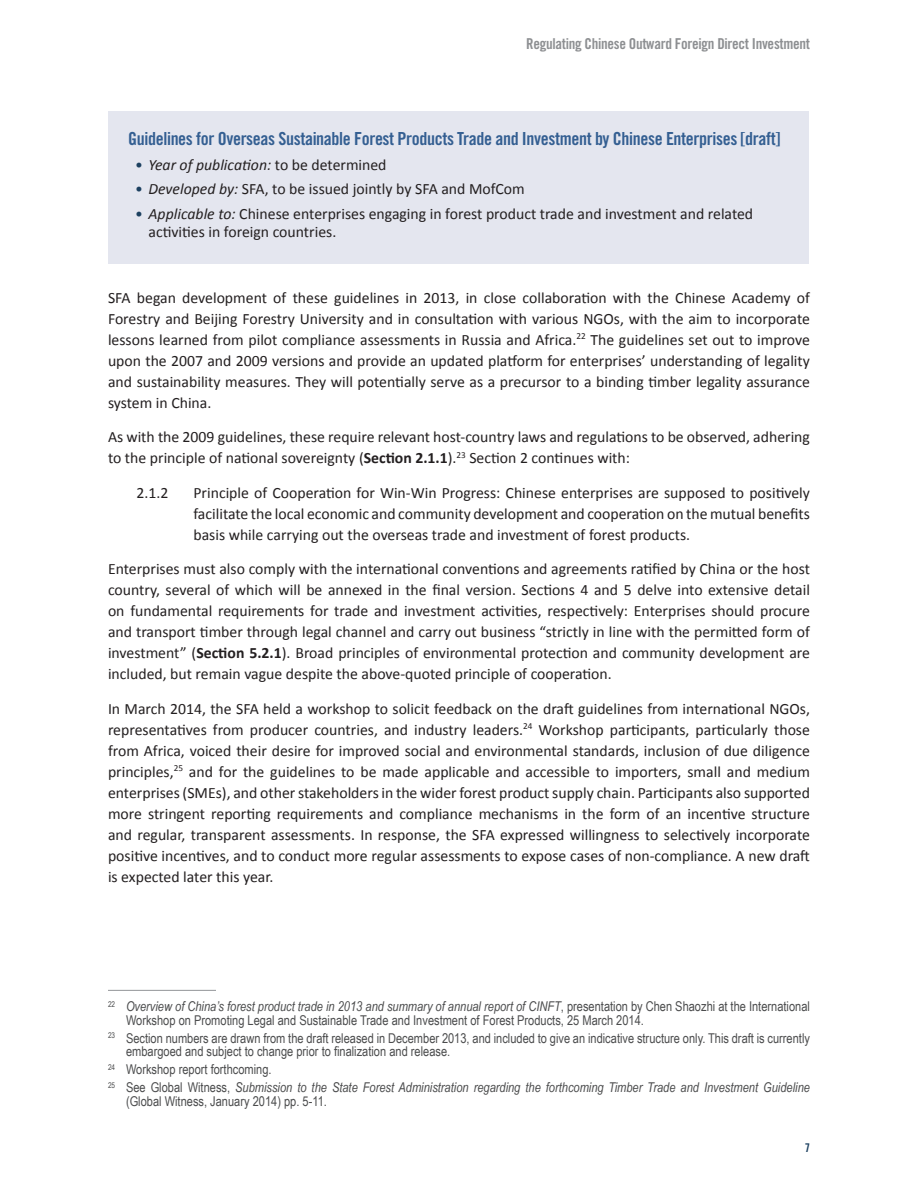
<style>
.page{position:relative;width:918px;height:1188px;background:#fff}
.page>*{position:absolute;margin:0;border:0;box-sizing:border-box;transform-origin:0 0}
.t1{font:18px "Trade Gothic Bold Cond Twenty";letter-spacing:-.02em;color:#345f92}
.Text{font:15.75px/21px "Calibri";color:#231f20;text-align:justify}
.Text-Indent{font:15.75px/21px "Calibri";color:#231f20;text-align:justify}
.t2{font:italic 15.75px "Calibri";color:#231f20}
.t3{font:15px "Trade Gothic Bold Cond Twenty";letter-spacing:-.02em;color:#808285}
.Footnote{font:13.5px/13.5px "Arial Narrow";color:#4b4c4d}
.Footnote-2{font:italic 13.5px/13.5px "Arial Narrow";color:#4b4c4d}
.t4{font:12px "Trade Gothic Bold Cond Twenty";color:#1c4060}
.s1{font-style:normal;color:#1c4060}
.s2{font-style:normal}
.s3{color:#1c4060}
.s4{font-style:italic}
.s5{font-weight:700}
</style>
<div class="page">
<div style="left:108px;top:111px;width:701px;height:153px;background:#e4e6ef"></div>
<hr style="left:108px;top:990px;width:108px;height:1px;background:#939598">
<p class="t3" style="left:526px;top:35px;width:285px">Regulating Chinese Outward Foreign Direct Investment</p>
<p class="t1" style="left:128px;top:128px;width:654px">Guidelines for Overseas Sustainable Forest Products Trade and Investment by Chinese Enterprises [draft]</p>
<p class="t2" style="left:135px;top:154px;width:253px"><span class="s1">•</span> Year of publication: <span class="s2">to be determined</span></p>
<p class="Text" style="left:135px;top:179px;width:391px"><span class="s3">•</span> <span class="s4">Developed by:</span> SFA, to be issued jointly by SFA and MofCom</p>
<p class="Text" style="left:148px;top:205px;width:606px;line-height:18px;text-indent:-13px"><span class="s3">•</span> <span class="s4">Applicable to:</span> Chinese enterprises engaging in forest product trade and investment and related activities in foreign countries.</p>
<p class="Text" style="left:108px;top:287px;width:704px">SFA began development of these guidelines in 2013, in close collaboration with the Chinese Academy of Forestry and Beijing Forestry University and in consultation with various NGOs, with the aim to incorporate lessons learned from pilot compliance assessments in Russia and Africa.<sup>22</sup> The guidelines set out to improve upon the 2007 and 2009 versions and provide an updated platform for enterprises’ understanding of legality and sustainability measures. They will potentially serve as a precursor to a binding timber legality assurance system in China.</p>
<p class="Text" style="left:108px;top:426px;width:703px">As with the 2009 guidelines, these require relevant host-country laws and regulations to be observed, adhering to the principle of national sovereignty (<span class="s5">Section 2.1.1</span>).<sup>23</sup> Section 2 continues with:</p>
<p class="Text-Indent" style="left:137px;top:482px;width:33px">2.1.2</p>
<p class="Text-Indent" style="left:194px;top:482px;width:618px">Principle of Cooperation for Win-Win Progress: Chinese enterprises are supposed to positively facilitate the local economic and community development and cooperation on the mutual benefits basis while carrying out the overseas trade and investment of forest products.</p>
<p class="Text" style="left:108px;top:558px;width:704px">Enterprises must also comply with the international conventions and agreements ratified by China or the host country, several of which will be annexed in the final version. Sections 4 and 5 delve into extensive detail on fundamental requirements for trade and investment activities, respectively: Enterprises should procure and transport timber through legal channel and carry out business “strictly in line with the permitted form of investment” (<span class="s5">Section 5.2.1</span>). Broad principles of environmental protection and community development are included, but remain vague despite the above-quoted principle of cooperation.</p>
<p class="Text" style="left:108px;top:698px;width:704px">In March 2014, the SFA held a workshop to solicit feedback on the draft guidelines from international NGOs, representatives from producer countries, and industry leaders.<sup>24</sup> Workshop participants, particularly those from Africa, voiced their desire for improved social and environmental standards, inclusion of due diligence principles,<sup>25</sup> and for the guidelines to be made applicable and accessible to importers, small and medium enterprises (SMEs), and other stakeholders in the wider forest product supply chain. Participants also supported more stringent reporting requirements and compliance mechanisms in the form of an incentive structure and regular, transparent assessments. In response, the SFA expressed willingness to selectively incorporate positive incentives, and to conduct more regular assessments to expose cases of non-compliance. A new draft is expected later this year.</p>
<p class="Footnote" style="left:126px;top:999px;width:686px;text-indent:-18px"><sup>22</sup> <span class="s4">Overview of China’s forest product trade in 2013 and summary of annual report of CINFT</span>, presentation by Chen Shaozhi at the International<br>Workshop on Promoting Legal and Sustainable Trade and Investment of Forest Products, 25 March 2014.</p>
<p class="Footnote" style="left:126px;top:1031px;width:686px;text-indent:-18px"><sup>23</sup> Section numbers are drawn from the draft released in December 2013, and included to give an indicative structure only. This draft is currently embargoed and subject to change prior to finalization and release.</p>
<p class="Footnote" style="left:108px;top:1062px;width:165px"><sup>24</sup> Workshop report forthcoming.</p>
<p class="Footnote-2" style="left:126px;top:1081px;width:685px;text-indent:-18px"><sup>25</sup> <span class="s2">See Global Witness,</span> Submission to the State Forest Administration regarding the forthcoming Timber Trade and Investment Guideline <span class="s2">(Global Witness, January 2014) pp. 5-11.</span></p>
<p class="t4" style="left:805px;top:1140px;width:7px">7</p>
</div>
